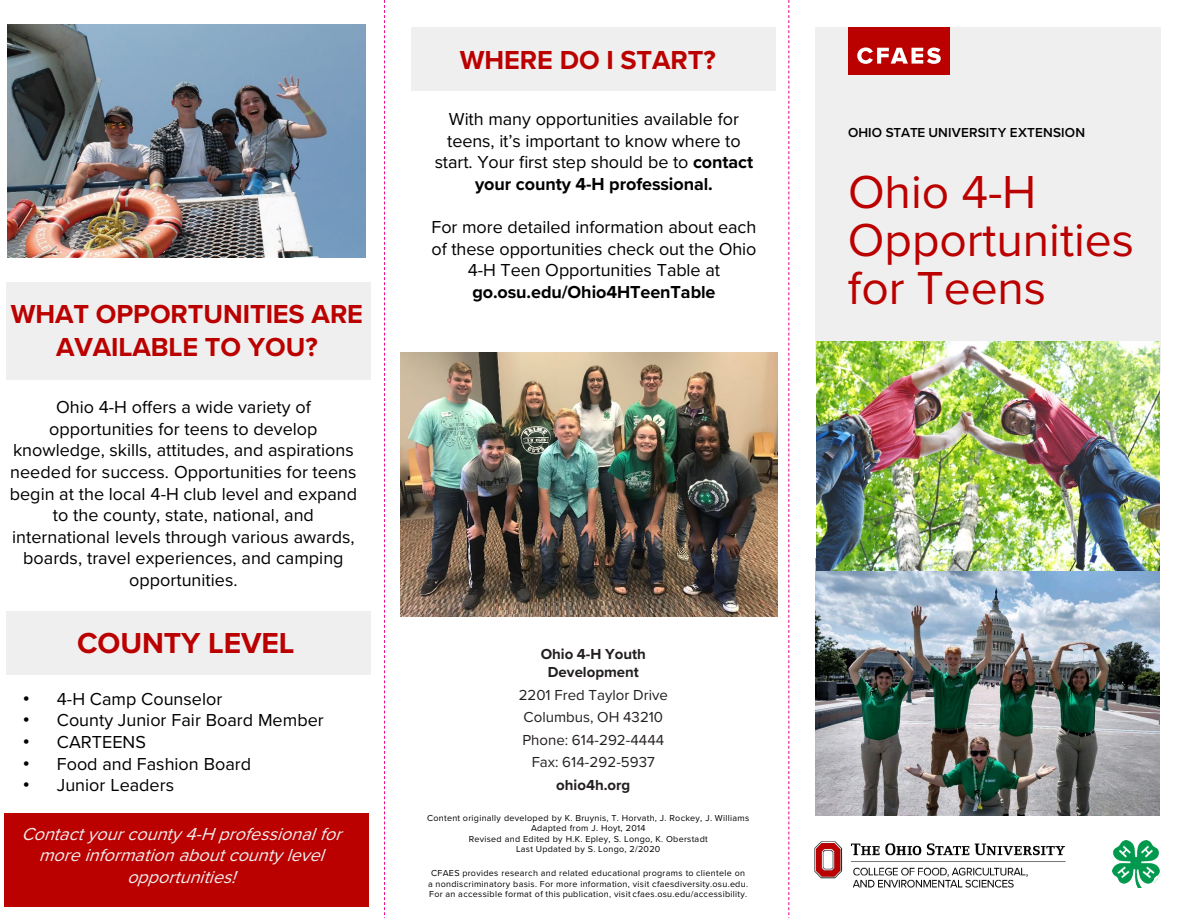
<style>
.page{position:relative;width:1188px;height:918px;background:#fff}
.page>*{position:absolute;margin:0;border:0;box-sizing:border-box;transform-origin:0 0}
.t1{font:48px/48px "Proxima Nova";color:#b00}
.t2{font:700 30px "Proxima Nova";color:#b00}
.t3{font:700 27px/32.4px "Proxima Nova";letter-spacing:-.005em;color:#b00;text-align:center}
.t4{font:18px/21.6px "Proxima Nova";color:#000;text-align:center}
.t5{font:italic 18px/21.6px "Proxima Nova";color:#f0efef;text-align:center}
.t6{font:15px "Proxima Nova";color:#231f20}
.t7{font:700 15px/18px "Proxima Nova";color:#231f20;text-align:center}
.t8{font:600 13.5px "Proxima Nova";letter-spacing:.015em;color:#000}
.t9{font:9px/10.5px "Proxima Nova";letter-spacing:.03em;color:#000;text-align:center}
.s1{font-family:"Arial"}
.s2{font-weight:700}
</style>
<div class="page">
<div style="left:6px;top:612px;width:364px;height:63px;background:#f0efef"></div>
<div style="left:411px;top:27px;width:365px;height:64px;background:#f0efef"></div>
<div style="left:6px;top:282px;width:364px;height:97px;background:#f0efef"></div>
<div style="left:815px;top:27px;width:346px;height:345px;background:#f0efef"></div>
<svg style="left:384px;top:0;width:1px;height:918px"></svg>
<svg style="left:788px;top:0;width:1px;height:918px"></svg>
<img style="left:1113px;top:840px;width:47px;height:47px">
<img style="left:814px;top:841px;width:252px;height:47px">
<div style="left:848px;top:27px;width:101px;height:48px;background:#b00"></div>
<svg style="left:857px;top:48px;width:84px;height:16px"></svg>
<div style="left:4px;top:813px;width:365px;height:94px;background:#b00"></div>
<img style="left:8px;top:24px;width:357px;height:234px">
<img style="left:400px;top:352px;width:377px;height:265px">
<img style="left:816px;top:571px;width:344px;height:244px">
<img style="left:816px;top:342px;width:344px;height:229px">
<p class="t3" style="left:11px;top:297px;width:354px">WHAT OPPORTUNITIES ARE<br>AVAILABLE TO YOU?</p>
<p class="t4" style="left:10px;top:396px;width:349px">Ohio 4-H offers a wide variety of opportunities for teens to develop knowledge, skills, attitudes, and aspirations needed for success. Opportunities for teens begin at the local 4-H club level and expand to the county, state, national, and international levels through various awards, boards, travel experiences, and camping opportunities.</p>
<p class="t2" style="left:77px;top:621px;width:219px">COUNTY LEVEL</p>
<p class="t4" style="left:23px;top:687px;width:201px"><span class="s1">•</span> 4-H Camp Counselor</p>
<p class="t4" style="left:23px;top:709px;width:302px"><span class="s1">•</span> County Junior Fair Board Member</p>
<p class="t4" style="left:23px;top:730px;width:124px"><span class="s1">•</span> CARTEENS</p>
<p class="t4" style="left:23px;top:752px;width:230px"><span class="s1">•</span> Food and Fashion Board</p>
<p class="t4" style="left:23px;top:774px;width:153px"><span class="s1">•</span> Junior Leaders</p>
<p class="t5" style="left:21px;top:822px;width:330px">Contactyourcounty4-Hprofessionalfor moreinformationaboutcountylevel opportunities!</p>
<p class="t3" style="left:460px;top:43px;width:258px">WHERE DO I START?</p>
<p class="t4" style="left:435px;top:108px;width:320px">With many opportunities available for teens, it’s important to know where to start. Your first step should be to <span class="s2">contact your county 4-H professional.</span></p>
<p class="t4" style="left:432px;top:216px;width:326px">For more detailed information about each of these opportunities check out the Ohio 4-H Teen Opportunities Table at <span class="s2">go.osu.edu/Ohio4HTeenTable</span></p>
<p class="t7" style="left:541px;top:645px;width:107px">Ohio 4-H Youth<br>Development</p>
<p class="t6" style="left:519px;top:684px;width:151px">2201 Fred Taylor Drive</p>
<p class="t6" style="left:524px;top:706px;width:141px">Columbus, OH 43210</p>
<p class="t6" style="left:522px;top:729px;width:143px">Phone: 614-292-4444</p>
<p class="t6" style="left:532px;top:751px;width:125px">Fax: 614-292-5937</p>
<p class="t7" style="left:556px;top:775px;width:76px">ohio4h.org</p>
<p class="t9" style="left:427px;top:812px;width:324px">Content originally developed by K. Bruynis, T. Horvath, J. Rockey, J. Williams<br>Adapted from J. Hoyt, 2014</p>
<p class="t9" style="left:469px;top:833px;width:241px">Revised and Edited by H.K. Epley, S. Longo, K. Oberstadt</p>
<p class="t9" style="left:516px;top:844px;width:146px">Last Updated by S. Longo, 2/2020</p>
<p class="t9" style="left:428px;top:867px;width:321px">CFAES provides research and related educational programs to clientele on a nondiscriminatory basis. For more information, visit cfaesdiversity.osu.edu.<br>For an accessible format of this publication, visit cfaes.osu.edu/accessibility.</p>
<p class="t8" style="left:848px;top:122px;width:239px">OHIO STATE UNIVERSITY EXTENSION</p>
<p class="t1" style="left:848px;top:166px;width:288px">Ohio 4-H<br>Opportunities</p>
<p class="t1" style="left:848px;top:262px;width:200px">for Teens</p>
</div>
